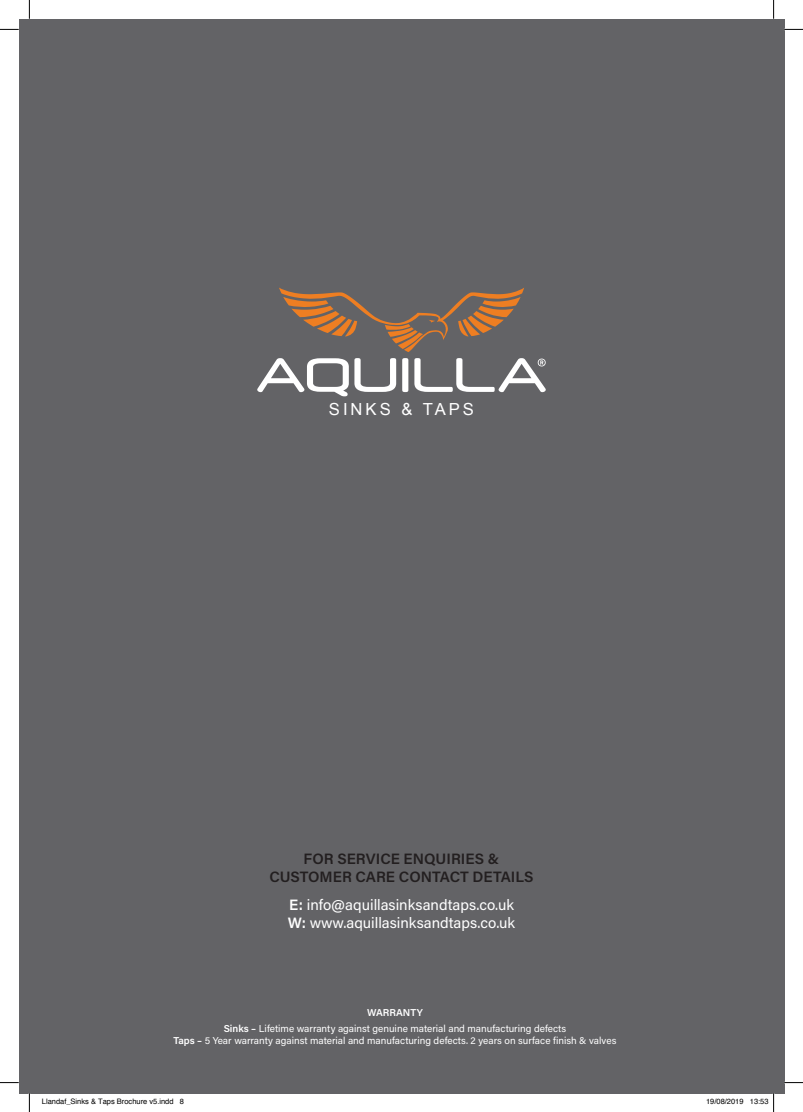
<style>
.page{position:relative;width:803px;height:1112px;background:#fff}
.page>*{position:absolute;margin:0;border:0;box-sizing:border-box;transform-origin:0 0}
.t1{font:16.62px "Arial";letter-spacing:.18em;color:#fff}
.t2{font:15px/18px "Acumin Pro";color:#fff}
.t3{font:600 15px/18px "Acumin Pro";color:#231f20;text-align:center}
.t4{font:10px/15.5px "Acumin Pro";color:#fff;text-align:center}
.t5{font:7.5px "Helvetica";color:#000}
.s1{font-weight:600}
</style>
<div class="page">
<div style="left:19px;top:19px;width:765px;height:1073px;background:#636366"></div>
<svg style="left:279px;top:287px;width:245px;height:65px"></svg>
<svg style="left:257px;top:358px;width:139px;height:38px"></svg>
<svg style="left:402px;top:358px;width:6px;height:34px"></svg>
<svg style="left:414px;top:358px;width:132px;height:34px"></svg>
<svg style="left:0;top:29px;width:19px;height:1px"></svg>
<svg style="left:784px;top:29px;width:19px;height:1px"></svg>
<svg style="left:0;top:1082px;width:19px;height:1px"></svg>
<svg style="left:784px;top:1081px;width:19px;height:2px"></svg>
<svg style="left:29px;top:0;width:1px;height:19px"></svg>
<svg style="left:29px;top:1092px;width:1px;height:19px"></svg>
<svg style="left:773px;top:0;width:1px;height:19px"></svg>
<svg style="left:750px;top:1092px;width:24px;height:19px"></svg>
<h1 class="t1" style="left:329px;top:398px;width:147px">SINKS &amp; TAPS</h1>
<h2 class="t3" style="left:269px;top:848px;width:266px">FOR SERVICE ENQUIRIES &amp;<br>CUSTOMER CARE CONTACT DETAILS</h2>
<h2 class="t2" style="left:288px;top:895px;width:229px"><span class="s1">E:</span> info@aquillasinksandtaps.co.uk<br><span class="s1">W:</span> www.aquillasinksandtaps.co.uk</h2>
<p class="t4" style="left:224px;top:1004px;width:344px"><span class="s1">WARRANTY<br>Sinks –</span> Lifetime warranty against genuine material and manufacturing defects</p>
<p class="t4" style="left:173px;top:1031px;width:444px"><span class="s1">Taps –</span> 5 Year warranty against material and manufacturing defects. 2 years on surface finish &amp; valves</p>
<p class="t5" style="left:42px;top:1095px;width:144px">Llandaf_Sinks &amp; Taps Brochure v5.indd 8</p>
<p class="t5" style="left:706px;top:1095px;width:64px">19/08/2019 13:53</p>
</div>
